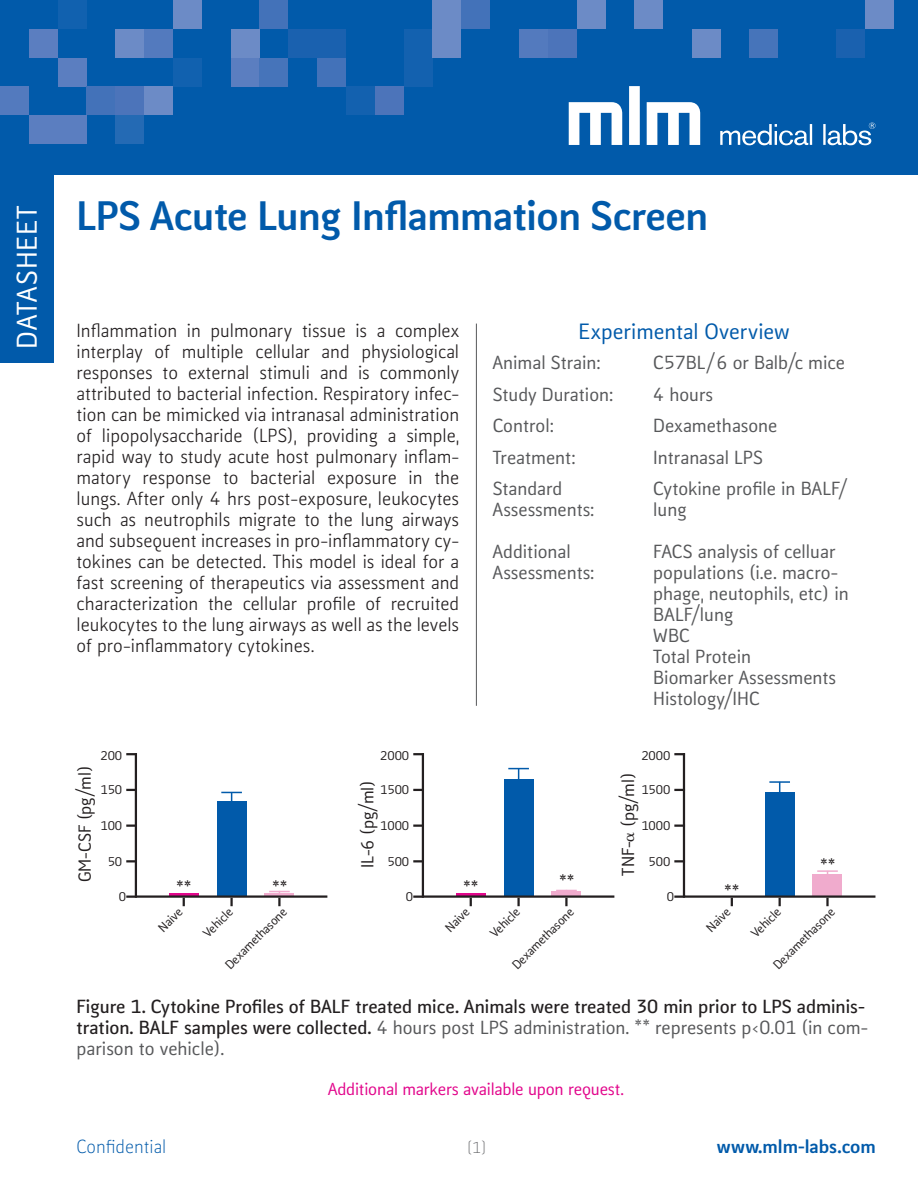
<style>
.page{position:relative;width:918px;height:1188px;background:#fff}
.page>*{position:absolute;margin:0;border:0;box-sizing:border-box;transform-origin:0 0}
.t1{font:800 39px "Kofi Pure Sans";letter-spacing:-.01em;color:#015aaa}
.t2{font:500 27px "Kofi Pure Sans";letter-spacing:.025em;color:#fff}
.t3{font:500 21px "Kofi Pure Sans";color:#015aaa}
.t4{font:18px/21px "Kofi Pure Sans";color:#231f20;text-align:justify}
.t5{font:500 18px/21px "Kofi Pure Sans";color:#57585a}
.t6{font:700 18px/21px "Kofi Pure Sans";color:#231f20}
.t7{font:800 18px "Kofi Pure Sans";color:#015aaa}
.t8{font:300 18px "Kofi Pure Sans";color:#015aaa}
.t9{font:500 18px "Kofi Pure Sans";color:#231f20}
.t10{font:500 16.5px "Kofi Pure Sans";letter-spacing:-.01em;color:#e2078c}
.Beschriftung_Grafike{font:500 16.5px "Kofi Pure Sans";letter-spacing:-.01em;color:#231f20}
.t11{font:300 15px "Kofi Pure Sans";color:#6c6d70}
.Beschriftung_Grafike-2{font:500 12px "Kofi Pure Sans";letter-spacing:-.01em;color:#231f20}
.s1{font-family:"Mathematical Pi One";font-weight:400}
.s2{font-weight:500;color:#57585a}
</style>
<div class="page">
<div style="left:0;top:0;width:918px;height:175px;background:#015aaa"></div>
<div style="left:29px;top:29px;width:29px;height:29px;background:#5b7ec0"></div>
<div style="left:115px;top:29px;width:29px;height:29px;background:#6c8bc6"></div>
<div style="left:144px;top:29px;width:29px;height:29px;background:#537abe"></div>
<div style="left:231px;top:29px;width:28px;height:29px;background:#6c8bc6"></div>
<div style="left:288px;top:29px;width:29px;height:29px;background:#1a61af"></div>
<div style="left:317px;top:29px;width:29px;height:29px;background:#1a61af"></div>
<div style="left:404px;top:29px;width:28px;height:29px;background:#1361af"></div>
<div style="left:432px;top:29px;width:29px;height:29px;background:#6c8bc6"></div>
<div style="left:548px;top:29px;width:29px;height:29px;background:#4c74ba"></div>
<div style="left:519px;top:29px;width:29px;height:29px;background:#537abe"></div>
<div style="left:58px;top:58px;width:28px;height:28px;background:#5b7ec0"></div>
<div style="left:173px;top:58px;width:29px;height:28px;background:#1161af"></div>
<div style="left:231px;top:58px;width:28px;height:28px;background:#5b7ec0"></div>
<div style="left:259px;top:58px;width:29px;height:28px;background:#4674ba"></div>
<div style="left:317px;top:58px;width:29px;height:28px;background:#4372b9"></div>
<div style="left:404px;top:58px;width:28px;height:28px;background:#1361af"></div>
<div style="left:86px;top:86px;width:29px;height:29px;background:#4372b9"></div>
<div style="left:115px;top:86px;width:29px;height:29px;background:#4c74ba"></div>
<div style="left:144px;top:86px;width:29px;height:29px;background:#6c8bc6"></div>
<div style="left:346px;top:86px;width:29px;height:29px;background:#1361af"></div>
<div style="left:375px;top:86px;width:29px;height:29px;background:#4c74ba"></div>
<div style="left:0;top:86px;width:29px;height:29px;background:#537abe"></div>
<div style="left:29px;top:115px;width:29px;height:29px;background:#5b7ec0"></div>
<div style="left:58px;top:115px;width:28px;height:29px;background:#5b7ec0"></div>
<div style="left:115px;top:115px;width:29px;height:29px;background:#246ab4"></div>
<div style="left:58px;top:0;width:28px;height:29px;background:#1161af"></div>
<div style="left:173px;top:0;width:29px;height:29px;background:#6c8bc6"></div>
<div style="left:634px;top:0;width:29px;height:29px;background:#6c8bc6"></div>
<div style="left:259px;top:0;width:29px;height:29px;background:#4372b9"></div>
<div style="left:432px;top:0;width:29px;height:29px;background:#6c8bc6"></div>
<div style="left:692px;top:29px;width:29px;height:29px;background:#6c8bc6"></div>
<div style="left:750px;top:29px;width:28px;height:29px;background:#4674ba"></div>
<div style="left:836px;top:29px;width:29px;height:29px;background:#1a61af"></div>
<div style="left:865px;top:0;width:29px;height:29px;background:#6c8bc6"></div>
<div style="left:461px;top:0;width:29px;height:29px;background:#4372b9"></div>
<div style="left:577px;top:0;width:28px;height:29px;background:#6c8bc6"></div>
<svg style="left:569px;top:86px;width:131px;height:59px"></svg>
<svg style="left:720px;top:122px;width:155px;height:23px"></svg>
<div style="left:0;top:172px;width:54px;height:191px;background:#015aaa"></div>
<hr style="left:476px;top:324px;width:1px;height:382px;background:#57585a">
<svg style="left:126px;top:753px;width:202px;height:153px"></svg>
<svg style="left:413px;top:753px;width:202px;height:153px"></svg>
<svg style="left:674px;top:753px;width:202px;height:153px"></svg>
<p class="t2" style="left:9px;top:349px;width:145px;rotate:-90deg">DATASHEET</p>
<p class="t1" style="left:77px;top:188px;width:633px">LPS Acute Lung Inflammation Screen</p>
<p class="t4" style="left:77px;top:320px;width:384px">Inflammation in pulmonary tissue is a complex interplay of multiple cellular and physiological responses to external stimuli and is commonly attributed to bacterial infection. Respiratory infec&shy;tion can be mimicked via intranasal administration of lipopolysaccharide (LPS), providing a simple, rapid way to study acute host pulmonary inflam&shy;matory response to bacterial exposure in the lungs. After only 4 hrs post-exposure, leukocytes such as neutrophils migrate to the lung airways and subsequent increases in pro-inflammatory cy&shy;tokines can be detected. This model is ideal for a fast screening of therapeutics via assessment and characterization the cellular profile of recruited leukocytes to the lung airways as well as the levels of pro-inflammatory cytokines.</p>
<p class="t3" style="left:579px;top:318px;width:213px">Experimental Overview</p>
<p class="t5" style="left:493px;top:352px;width:109px">Animal Strain:</p>
<p class="t5" style="left:653px;top:352px;width:193px">C57BL/6 or Balb/c mice</p>
<p class="t5" style="left:493px;top:384px;width:122px">Study Duration:</p>
<p class="t5" style="left:653px;top:384px;width:61px">4 hours</p>
<p class="t5" style="left:493px;top:415px;width:63px">Control:</p>
<p class="t5" style="left:653px;top:415px;width:126px">Dexamethasone</p>
<p class="t5" style="left:493px;top:447px;width:84px">Treatment:</p>
<p class="t5" style="left:653px;top:447px;width:111px">Intranasal LPS</p>
<p class="t5" style="left:493px;top:478px;width:71px">Standard</p>
<p class="t5" style="left:653px;top:478px;width:197px">Cytokine profile in BALF/</p>
<p class="t5" style="left:493px;top:499px;width:103px">Assessments:</p>
<p class="t5" style="left:653px;top:499px;width:35px">lung</p>
<p class="t5" style="left:493px;top:541px;width:79px">Additional</p>
<p class="t5" style="left:653px;top:541px;width:184px">FACS analysis of celluar</p>
<p class="t5" style="left:493px;top:562px;width:103px">Assessments:</p>
<p class="t5" style="left:653px;top:562px;width:197px">populations (i.e. macro&shy;phage, neutophils, etc) in<br>BALF/lung</p>
<p class="t5" style="left:653px;top:625px;width:38px">WBC</p>
<p class="t5" style="left:653px;top:646px;width:99px">Total Protein</p>
<p class="t5" style="left:653px;top:667px;width:184px">Biomarker Assessments</p>
<p class="t5" style="left:653px;top:688px;width:108px">Histology/IHC</p>
<p class="Beschriftung_Grafike-2" style="left:101px;top:747px;width:23px">200</p>
<p class="Beschriftung_Grafike-2" style="left:101px;top:782px;width:23px">150</p>
<p class="Beschriftung_Grafike" style="left:74px;top:882px;width:118px;rotate:-90deg">GM-CSF (pg/ml)</p>
<p class="Beschriftung_Grafike-2" style="left:101px;top:818px;width:23px">100</p>
<p class="Beschriftung_Grafike-2" style="left:108px;top:854px;width:16px">50</p>
<p class="Beschriftung_Grafike-2" style="left:119px;top:888px;width:9px">0</p>
<p class="Beschriftung_Grafike-2" style="left:380px;top:747px;width:30px">2000</p>
<p class="Beschriftung_Grafike-2" style="left:380px;top:782px;width:30px">1500</p>
<p class="Beschriftung_Grafike" style="left:357px;top:868px;width:88px;rotate:-90deg">IL-6 (pg/ml)</p>
<p class="Beschriftung_Grafike-2" style="left:380px;top:818px;width:30px">1000</p>
<p class="Beschriftung_Grafike-2" style="left:388px;top:854px;width:23px">500</p>
<p class="Beschriftung_Grafike-2" style="left:406px;top:888px;width:9px">0</p>
<p class="t9" style="left:559px;top:871px;width:17px">**</p>
<p class="t9" style="left:176px;top:877px;width:17px">**</p>
<p class="Beschriftung_Grafike-2" style="left:155px;top:924px;width:30px;rotate:-45deg">Naive</p>
<p class="Beschriftung_Grafike-2" style="left:200px;top:929px;width:37px;rotate:-45deg">Vehicle</p>
<p class="t9" style="left:272px;top:877px;width:17px">**</p>
<p class="t9" style="left:463px;top:877px;width:17px">**</p>
<p class="Beschriftung_Grafike-2" style="left:442px;top:924px;width:30px;rotate:-45deg">Naive</p>
<p class="Beschriftung_Grafike-2" style="left:487px;top:929px;width:37px;rotate:-45deg">Vehicle</p>
<p class="Beschriftung_Grafike-2" style="left:222px;top:961px;width:83px;rotate:-45deg">Dexamethasone</p>
<p class="Beschriftung_Grafike-2" style="left:509px;top:961px;width:83px;rotate:-45deg">Dexamethasone</p>
<p class="Beschriftung_Grafike-2" style="left:641px;top:747px;width:30px">2000</p>
<p class="Beschriftung_Grafike-2" style="left:641px;top:782px;width:30px">1500</p>
<p class="Beschriftung_Grafike" style="left:617px;top:876px;width:104px;rotate:-90deg">TNF-<span class="s1">a</span> (pg/ml)</p>
<p class="Beschriftung_Grafike-2" style="left:641px;top:818px;width:30px">1000</p>
<p class="Beschriftung_Grafike-2" style="left:649px;top:854px;width:23px">500</p>
<p class="Beschriftung_Grafike-2" style="left:667px;top:888px;width:9px">0</p>
<p class="t9" style="left:820px;top:855px;width:17px">**</p>
<p class="t9" style="left:724px;top:881px;width:17px">**</p>
<p class="Beschriftung_Grafike-2" style="left:703px;top:924px;width:30px;rotate:-45deg">Naive</p>
<p class="Beschriftung_Grafike-2" style="left:748px;top:929px;width:37px;rotate:-45deg">Vehicle</p>
<p class="Beschriftung_Grafike-2" style="left:770px;top:961px;width:83px;rotate:-45deg">Dexamethasone</p>
<p class="t6" style="left:77px;top:996px;width:793px">Figure 1. Cytokine Profiles of BALF treated mice. Animals were treated 30 min prior to LPS adminis&shy;tration. BALF samples were collected. <span class="s2">4 hours post LPS administration. ** represents p&lt;0.01 (in com&shy;parison to vehicle).</span></p>
<p class="t10" style="left:328px;top:1079px;width:298px">Additional markers available upon request.</p>
<p class="t8" style="left:77px;top:1136px;width:91px">Confidential</p>
<p class="t7" style="left:717px;top:1134px;width:160px">www.mlm-labs.com</p>
<p class="t11" style="left:467px;top:1138px;width:21px">[1]</p>
</div>
